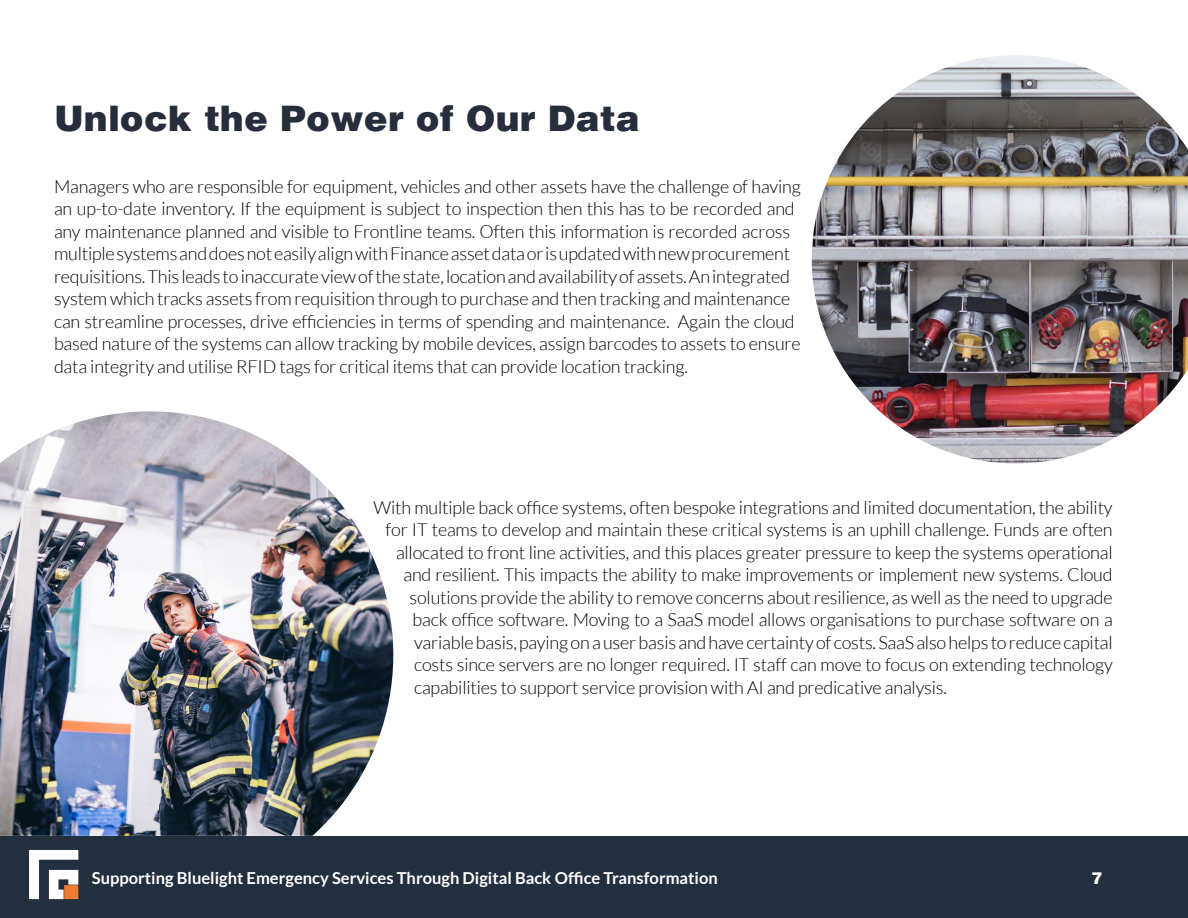
<style>
.page{position:relative;width:1188px;height:918px;background:#fff}
.page>*{position:absolute;margin:0;border:0;box-sizing:border-box;transform-origin:0 0}
.t1{font:900 36px "Helvetica";color:#262e3d}
.t2{font:300 18px/22.5px "Lato";letter-spacing:-.01em;color:#000}
.t3{font:700 16.5px "Lato";color:#fff}
.t4{font:900 16.5px "Helvetica";color:#fff}
</style>
<div class="page">
<img style="left:812px;top:55px;width:376px;height:408px">
<img style="left:0;top:411px;width:393px;height:425px">
<div style="left:0;top:836px;width:1188px;height:82px;background:#222f3f"></div>
<img style="left:29px;top:850px;width:50px;height:50px">
<h1 class="t1" style="left:54px;top:96px;width:587px">Unlock the Power of Our Data</h1>
<p class="t2" style="left:54px;top:175px;width:748px">Managers who are responsible for equipment, vehicles and other assets have the challenge of having an up-to-date inventory. If the equipment is subject to inspection then this has to be recorded and any maintenance planned and visible to Frontline teams. Often this information is recorded across multiple systems and does not easily align with Finance asset data or is updated with new procurement requisitions. This leads to inaccurate view of the state, location and availability of assets. An integrated system which tracks assets from requisition through to purchase and then tracking and maintenance can streamline processes, drive efficiencies in terms of spending and maintenance. Again the cloud based nature of the systems can allow tracking by mobile devices, assign barcodes to assets to ensure data integrity and utilise RFID tags for critical items that can provide location tracking.</p>
<p class="t2" style="left:374px;top:496px;width:741px">With multiple back office systems, often bespoke integrations and limited documentation, the ability</p>
<p class="t2" style="left:386px;top:519px;width:729px">for IT teams to develop and maintain these critical systems is an uphill challenge. Funds are often</p>
<p class="t2" style="left:396px;top:541px;width:718px">allocated to front line activities, and this places greater pressure to keep the systems operational</p>
<p class="t2" style="left:404px;top:564px;width:711px">and resilient. This impacts the ability to make improvements or implement new systems. Cloud</p>
<p class="t2" style="left:410px;top:586px;width:705px">solutions provide the ability to remove concerns about resilience, as well as the need to upgrade</p>
<p class="t2" style="left:413px;top:609px;width:702px">back office software. Moving to a SaaS model allows organisations to purchase software on a</p>
<p class="t2" style="left:414px;top:631px;width:700px">variable basis, paying on a user basis and have certainty of costs. SaaS also helps to reduce capital</p>
<p class="t2" style="left:414px;top:654px;width:700px">costs since servers are no longer required. IT staff can move to focus on extending technology</p>
<p class="t2" style="left:414px;top:676px;width:535px">capabilities to support service provision with AI and predicative analysis.</p>
<p class="t3" style="left:92px;top:869px;width:627px">Supporting Bluelight Emergency Services Through Digital Back Office Transformation</p>
<p class="t4" style="left:1092px;top:869px;width:13px">7</p>
</div>
